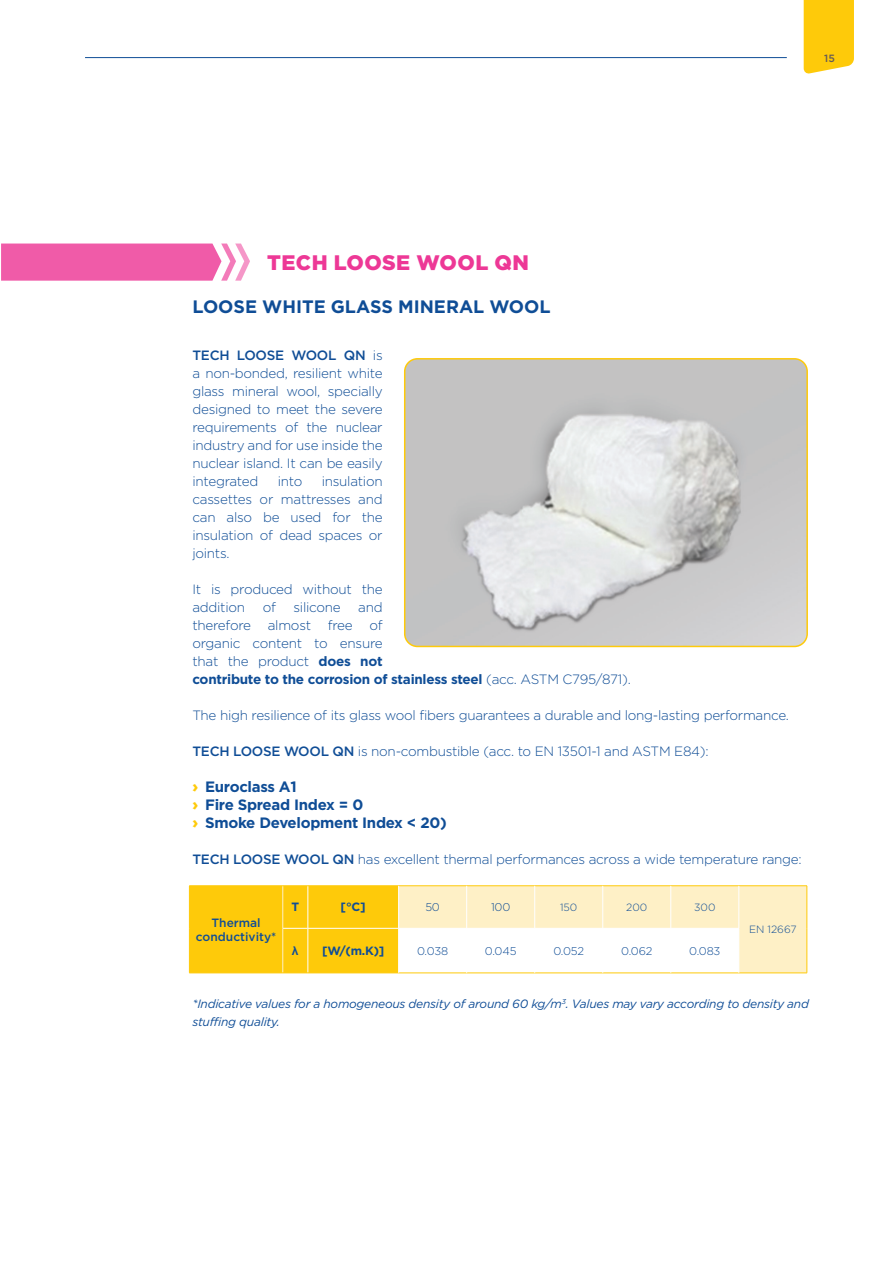
<style>
.page{position:relative;width:893px;height:1263px;background:#fff}
.page>*{position:absolute;margin:0;border:0;box-sizing:border-box;transform-origin:0 0}
.t1{font:900 21px "Gotham Pro";letter-spacing:.02em;color:#ed3896}
.t2{font:700 18px "Gotham Pro";color:#0f4d96}
.t3{font:700 15px "Gotham Pro";letter-spacing:-.02em;color:#0f4d96}
.t4{font:300 13.5px/18px "Gotham Pro";letter-spacing:-.02em;color:#0f4d96;text-align:justify}
.t5{font:italic 12px/18px "Gotham Pro";letter-spacing:-.02em;color:#0f4d96}
.Liste{font:500 12px/14.4px "Gotham Pro";color:#0f4d96;text-align:center}
.t6{font:700 12px "Gotham Pro";color:#0f4d96}
.t7{font:700 12px "Arial";color:#0f4d96}
.t8{font:300 11.25px "Gotham Pro";letter-spacing:-.015em;color:#0f4d96}
.Liste-2{font:300 10.5px "Gotham Pro";color:#0f4d96}
.t9{font:500 10.5px "Gotham Pro";color:#635a57}
.s1{font-weight:500}
.s2{font-weight:700}
.s3{font-weight:900;font-size:15.75px;color:#feca0a}
</style>
<div class="page">
<svg style="left:804px;top:0;width:50px;height:74px;background:#fecd19"></svg>
<hr style="left:85px;top:57px;width:702px;height:1px;background:#0f4d96">
<svg style="left:1px;top:243px;width:249px;height:38px;background:#f16eb2"></svg>
<img style="left:405px;top:359px;width:402px;height:287px">
<div style="left:404px;top:358px;width:404px;height:289px;border:2px solid #feca0a;border-radius:13px"></div>
<hr style="left:807px;top:886px;width:1px;height:42px;background:#feca0a">
<hr style="left:807px;top:928px;width:1px;height:45px;background:#feca0a">
<svg style="left:189px;top:885px;width:618px;height:89px"></svg>
<hr style="left:308px;top:973px;width:91px;height:1px;background:#feca0a">
<hr style="left:399px;top:973px;width:68px;height:1px;background:#feca0a">
<hr style="left:467px;top:973px;width:68px;height:1px;background:#feca0a">
<hr style="left:535px;top:973px;width:68px;height:1px;background:#feca0a">
<hr style="left:603px;top:973px;width:68px;height:1px;background:#feca0a">
<hr style="left:671px;top:973px;width:68px;height:1px;background:#feca0a">
<hr style="left:739px;top:973px;width:68px;height:1px;background:#feca0a">
<hr style="left:739px;top:886px;width:1px;height:42px;background:#fff">
<hr style="left:739px;top:928px;width:1px;height:45px;background:#fff">
<hr style="left:398px;top:886px;width:1px;height:42px;background:#fff">
<hr style="left:466px;top:886px;width:1px;height:42px;background:#fff">
<hr style="left:534px;top:886px;width:1px;height:42px;background:#fff">
<hr style="left:602px;top:886px;width:1px;height:42px;background:#fff">
<hr style="left:670px;top:886px;width:1px;height:42px;background:#fff">
<hr style="left:399px;top:928px;width:68px;height:1px;background:#fff">
<hr style="left:398px;top:928px;width:1px;height:45px;background:#fff">
<hr style="left:467px;top:928px;width:68px;height:1px;background:#fff">
<hr style="left:466px;top:928px;width:1px;height:45px;background:#fff">
<hr style="left:535px;top:928px;width:68px;height:1px;background:#fff">
<hr style="left:534px;top:928px;width:1px;height:45px;background:#fff">
<hr style="left:603px;top:928px;width:68px;height:1px;background:#fff">
<hr style="left:602px;top:928px;width:1px;height:45px;background:#fff">
<hr style="left:671px;top:928px;width:68px;height:1px;background:#fff">
<hr style="left:670px;top:928px;width:1px;height:45px;background:#fff">
<p class="t9" style="left:824px;top:52px;width:12px">15</p>
<p class="t1" style="left:267px;top:250px;width:263px">TECH LOOSE WOOL QN</p>
<p class="t2" style="left:193px;top:296px;width:360px">LOOSE WHITE GLASS MINERAL WOOL</p>
<p class="t4" style="left:192px;top:346px;width:192px"><span class="s1">TECH LOOSE WOOL QN</span> is a non-bonded, resilient white glass mineral wool, specially designed to meet the severe requirements of the nuclear industry and for use inside the nuclear island. It can be easily integrated</p>
<p class="t4" style="left:192px;top:472px;width:192px;text-indent:129px">insulation cassettes or mattresses and can also be used for the insulation of dead spaces or joints.</p>
<p class="t4" style="left:192px;top:580px;width:192px">It is produced without the addition</p>
<p class="t4" style="left:278px;top:472px;width:26px">into</p>
<p class="t4" style="left:263px;top:598px;width:15px">of</p>
<p class="t4" style="left:294px;top:598px;width:49px">silicone</p>
<p class="t4" style="left:192px;top:598px;width:440px;text-align:left;text-indent:166px">and<br>therefore almost free of<br>organic content to ensure<br>that the product <span class="s2">does not<br>contribute to the corrosion of stainless steel</span> (acc. ASTM C795/871).</p>
<p class="t4" style="left:192px;top:706px;width:598px">The high resilience of its glass wool fibers guarantees a durable and long-lasting performance.</p>
<p class="t4" style="left:192px;top:742px;width:518px"><span class="s1">TECH LOOSE WOOL QN</span> is non-combustible (acc. to EN 13501-1 and ASTM E84):</p>
<p class="t3" style="left:192px;top:778px;width:106px"><span class="s3">›</span> Euroclass A1</p>
<p class="t3" style="left:192px;top:796px;width:172px"><span class="s3">›</span> Fire Spread Index = 0</p>
<p class="t3" style="left:192px;top:814px;width:256px"><span class="s3">›</span> Smoke Development Index &lt; 20)</p>
<p class="t4" style="left:192px;top:850px;width:611px"><span class="s1">TECH LOOSE WOOL QN</span> has excellent thermal performances across a wide temperature range:</p>
<p class="Liste" style="left:196px;top:915px;width:82px">Thermal conductivity*</p>
<p class="t6" style="left:291px;top:900px;width:9px">T</p>
<p class="t6" style="left:341px;top:900px;width:27px">[°C]</p>
<p class="t8" style="left:425px;top:901px;width:16px">50</p>
<p class="t8" style="left:491px;top:901px;width:21px">100</p>
<p class="Liste-2" style="left:560px;top:901px;width:19px">150</p>
<p class="Liste-2" style="left:626px;top:901px;width:23px">200</p>
<p class="Liste-2" style="left:694px;top:901px;width:23px">300</p>
<p class="t7" style="left:292px;top:942px;width:8px">λ</p>
<p class="t6" style="left:322px;top:944px;width:64px">[W/(m.K)]</p>
<p class="t8" style="left:417px;top:944px;width:33px">0.038</p>
<p class="t8" style="left:485px;top:944px;width:33px">0.045</p>
<p class="t8" style="left:553px;top:944px;width:32px">0.052</p>
<p class="t8" style="left:621px;top:944px;width:33px">0.062</p>
<p class="t8" style="left:689px;top:944px;width:33px">0.083</p>
<p class="Liste-2" style="left:749px;top:924px;width:49px">EN 12667</p>
<p class="t5" style="left:192px;top:995px;width:618px">*Indicative values for a homogeneous density of around 60 kg/m<sup>3</sup>. Values may vary according to density and stuffing quality.</p>
</div>
